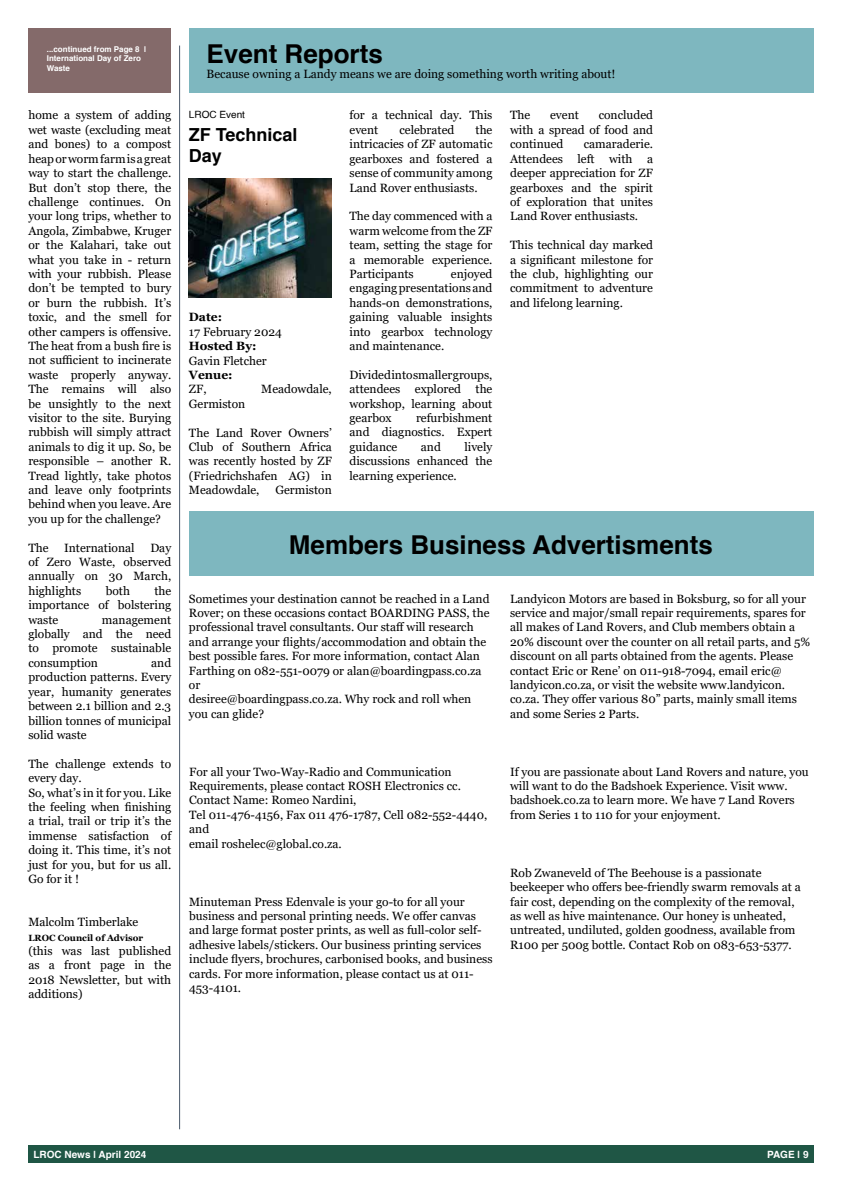
<style>
.page{position:relative;width:842px;height:1191px;background:#fff}
.page>*{position:absolute;margin:0;border:0;box-sizing:border-box;transform-origin:0 0}
.t1{font:700 26px "Helvetica";color:#000}
.t2{font:700 18px/21.6px "Helvetica";color:#000}
.t3{font:12px/14.4px "Georgia";color:#000;text-align:justify}
.t4{font:700 12px "Georgia";color:#000}
.t5{font:700 10px "Helvetica";color:#fff}
.t6{font:10px "Helvetica";color:#000}
.t7{font:700 9px "Georgia";color:#000}
.t8{font:700 8px/9.6px "Helvetica";color:#fff}
</style>
<div class="page">
<div style="left:28px;top:1145px;width:786px;height:17px;background:#1f5645"></div>
<hr style="left:179px;top:46px;width:1px;height:1083px;background:#49586a">
<div style="left:28px;top:28px;width:143px;height:65px;background:#846a6a"></div>
<div style="left:189px;top:28px;width:625px;height:65px;background:#7eb7bf"></div>
<img style="left:189px;top:179px;width:143px;height:118px">
<div style="left:189px;top:511px;width:625px;height:65px;background:#7eb7bf"></div>
<p class="t8" style="left:47px;top:44px;width:101px">...continued from Page 8 |<br>International Day of Zero<br>Waste</p>
<h1 class="t1" style="left:207px;top:33px;width:178px">Event Reports</h1>
<p class="t3" style="left:207px;top:67px;width:410px">Because owning a Landy means we are doing something worth writing about!</p>
<p class="t3" style="left:28px;top:108px;width:144px">home a system of adding wet waste (excluding meat and bones) to a compost heap or worm farm is a great way to start the challenge.<br>But don’t stop there, the challenge continues. On your long trips, whether to Angola, Zimbabwe, Kruger or the Kalahari, take out what you take in - return with your rubbish. Please don’t be tempted to bury or burn the rubbish. It’s toxic, and the smell for other campers is offensive.<br>The heat from a bush fire is not sufficient to incinerate waste properly anyway.<br>The remains will also be unsightly to the next visitor to the site. Burying rubbish will simply attract animals to dig it up. So, be responsible – another R.<br>Tread lightly, take photos and leave only footprints behind when you leave. Are you up for the challenge?</p>
<p class="t3" style="left:28px;top:540px;width:22px">The</p>
<p class="t3" style="left:64px;top:540px;width:72px">International</p>
<p class="t3" style="left:28px;top:540px;width:144px;text-indent:122px">Day of Zero Waste, observed annually on 30 March, highlights</p>
<p class="t3" style="left:28px;top:584px;width:144px;text-indent:126px">the importance of bolstering waste</p>
<p class="t3" style="left:106px;top:584px;width:26px">both</p>
<p class="t3" style="left:28px;top:612px;width:144px;text-indent:74px">management globally and the need to promote sustainable consumption</p>
<p class="t3" style="left:28px;top:656px;width:144px;text-indent:123px">and production patterns. Every year, humanity generates between 2.1 billion and 2.3 billion tonnes of municipal solid waste</p>
<p class="t3" style="left:28px;top:756px;width:144px;text-align:left">The challenge extends to every day.<br>So, what’s in it for you. Like the feeling when finishing a trial, trail or trip it’s the immense satisfaction of doing it. This time, it’s not just for you, but for us all.<br>Go for it !</p>
<p class="t3" style="left:28px;top:915px;width:112px">Malcolm Timberlake</p>
<p class="t7" style="left:28px;top:931px;width:116px">LROC Council of Advisor</p>
<p class="t3" style="left:28px;top:944px;width:144px">(this was last published as a front page in the 2018 Newsletter, but with additions)</p>
<p class="t6" style="left:189px;top:107px;width:58px">LROC Event</p>
<h2 class="t2" style="left:189px;top:124px;width:110px">ZF Technical<br>Day</h2>
<p class="t4" style="left:189px;top:309px;width:35px">Date:</p>
<p class="t3" style="left:189px;top:325px;width:94px">17 February 2024</p>
<p class="t4" style="left:189px;top:338px;width:69px">Hosted By:</p>
<p class="t3" style="left:189px;top:353px;width:79px">Gavin Fletcher</p>
<p class="t4" style="left:189px;top:367px;width:45px">Venue:</p>
<p class="t3" style="left:189px;top:382px;width:19px">ZF,</p>
<p class="t3" style="left:261px;top:382px;width:72px">Meadowdale,</p>
<p class="t3" style="left:189px;top:397px;width:58px">Germiston</p>
<p class="t3" style="left:189px;top:425px;width:144px">The Land Rover Owners’ Club of Southern Africa was recently hosted by ZF (Friedrichshafen AG) in Meadowdale,</p>
<p class="t3" style="left:275px;top:483px;width:58px">Germiston</p>
<p class="t3" style="left:349px;top:108px;width:144px">for a technical day. This event</p>
<p class="t3" style="left:349px;top:123px;width:144px;text-indent:126px">the intricacies of ZF automatic gearboxes and fostered a sense of community among Land Rover enthusiasts.</p>
<p class="t3" style="left:349px;top:209px;width:144px">The day commenced with a warm welcome from the ZF team, setting the stage for a memorable experience.<br>Participants</p>
<p class="t3" style="left:399px;top:123px;width:56px">celebrated</p>
<p class="t3" style="left:349px;top:267px;width:144px;text-indent:101px">enjoyed engaging presentations and hands-on demonstrations, gaining valuable insights into gearbox technology and maintenance.</p>
<p class="t3" style="left:349px;top:368px;width:144px">Divided into smaller groups, attendees explored the workshop, learning about gearbox</p>
<p class="t3" style="left:349px;top:411px;width:144px;text-indent:66px">refurbishment and diagnostics. Expert guidance</p>
<p class="t3" style="left:349px;top:440px;width:144px;text-indent:115px">lively discussions enhanced the learning experience.</p>
<p class="t3" style="left:421px;top:440px;width:22px">and</p>
<p class="t3" style="left:510px;top:108px;width:144px;text-indent:89px">concluded with a spread of food and continued</p>
<p class="t3" style="left:510px;top:108px;width:22px">The</p>
<p class="t3" style="left:550px;top:108px;width:30px">event</p>
<p class="t3" style="left:510px;top:137px;width:144px;text-indent:74px">camaraderie.<br>Attendees left with a deeper appreciation for ZF gearboxes and the spirit of exploration that unites Land Rover enthusiasts.</p>
<p class="t3" style="left:510px;top:238px;width:144px">This technical day marked a significant milestone for the club, highlighting our commitment to adventure and lifelong learning.</p>
<h1 class="t1" style="left:289px;top:523px;width:425px">Members Business Advertisments</h1>
<p class="t3" style="left:189px;top:591px;width:302px;text-align:left">Sometimes your destination cannot be reached in a Land Rover; on these occasions contact BOARDING PASS, the professional travel consultants. Our staff will research and arrange your flights/accommodation and obtain the best possible fares. For more information, contact Alan Farthing on 082-551-0079 or alan@boardingpass.co.za or<br>desiree@boardingpass.co.za. Why rock and roll when you can glide?</p>
<p class="t3" style="left:510px;top:591px;width:302px;text-align:left">Landyicon Motors are based in Boksburg, so for all your service and major/small repair requirements, spares for all makes of Land Rovers, and Club members obtain a 20% discount over the counter on all retail parts, and 5% discount on all parts obtained from the agents. Please contact Eric or Rene’ on 011-918-7094, email eric@ landyicon.co.za, or visit the website www.landyicon. co.za. They offer various 80” parts, mainly small items and some Series 2 Parts.</p>
<p class="t3" style="left:189px;top:764px;width:300px;text-align:left">For all your Two-Way-Radio and Communication Requirements, please contact ROSH Electronics cc.<br>Contact Name: Romeo Nardini,<br>Tel 011-476-4156, Fax 011 476-1787, Cell 082-552-4440, and<br>email roshelec@global.co.za.</p>
<p class="t3" style="left:510px;top:764px;width:300px;text-align:left">If you are passionate about Land Rovers and nature, you will want to do the Badshoek Experience. Visit www. badshoek.co.za to learn more. We have 7 Land Rovers from Series 1 to 110 for your enjoyment.</p>
<p class="t3" style="left:189px;top:894px;width:305px;text-align:left">Minuteman Press Edenvale is your go-to for all your business and personal printing needs. We offer canvas and large format poster prints, as well as full-color self&shy;adhesive labels/stickers. Our business printing services include flyers, brochures, carbonised books, and business cards. For more information, please contact us at 011- 453-4101.</p>
<p class="t3" style="left:510px;top:865px;width:292px;text-align:left">Rob Zwaneveld of The Beehouse is a passionate beekeeper who offers bee-friendly swarm removals at a fair cost, depending on the complexity of the removal, as well as hive maintenance. Our honey is unheated, untreated, undiluted, golden goodness, available from R100 per 500g bottle. Contact Rob on 083-653-5377.</p>
<p class="t5" style="left:33px;top:1146px;width:115px">LROC News | April 2024</p>
<p class="t5" style="left:767px;top:1146px;width:43px">PAGE | 9</p>
</div>
